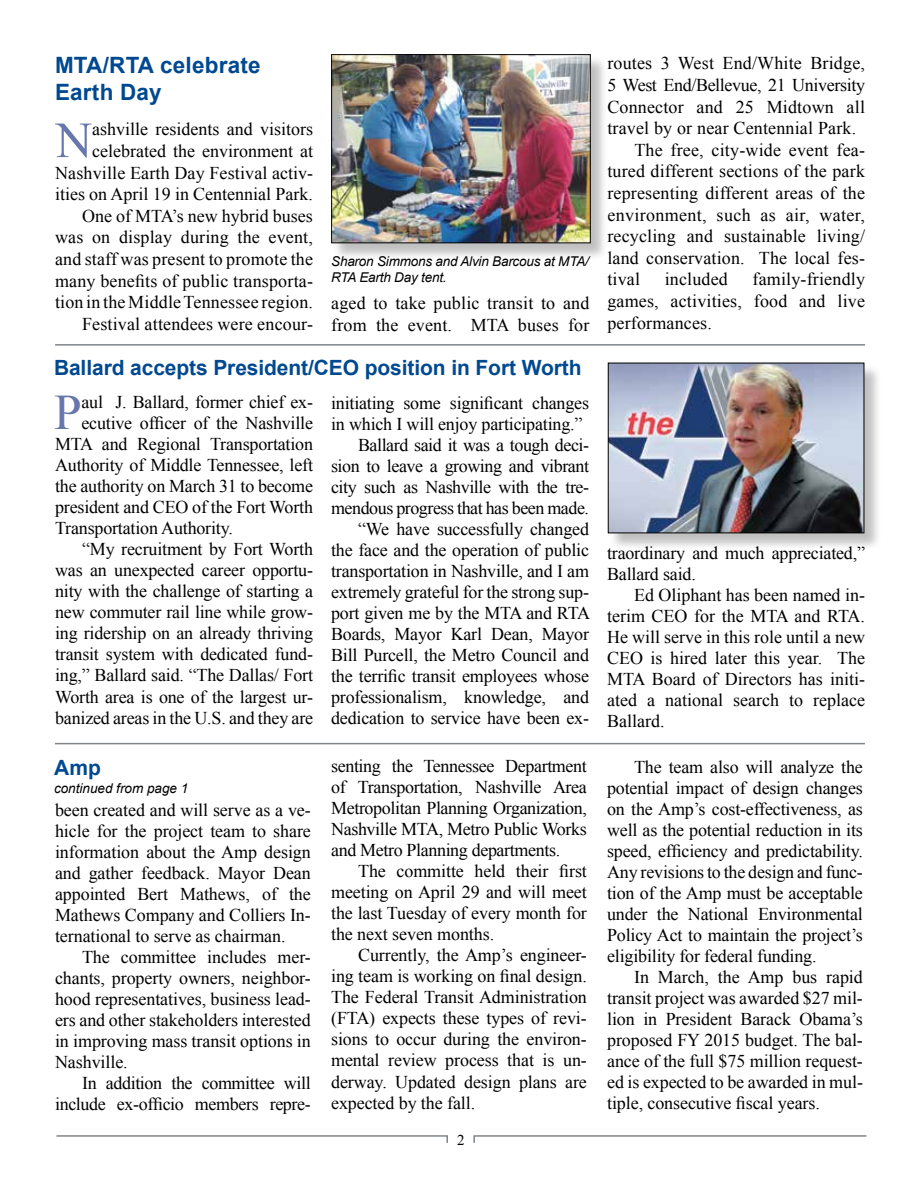
<style>
.page{position:relative;width:918px;height:1188px;background:#fff}
.page>*{position:absolute;margin:0;border:0;box-sizing:border-box;transform-origin:0 0}
.t1{font:50.55px "Times New Roman";color:#6877ab}
.t2{font:49.65px "Times New Roman";color:#6877ab}
.t3{font:700 22.5px/27px "Arial";letter-spacing:.01em;color:#004990}
.t4{font:700 21px "Arial";letter-spacing:-.005em;color:#004990}
.t5{font:18px/21px "Times New Roman";letter-spacing:-.01em;color:#000;text-align:justify}
.t6{font:18px/21.6px "Times New Roman";letter-spacing:.01em;color:#000;text-align:right}
.t7{font:18px "Times New Roman";letter-spacing:.02em;color:#000}
.t8{font:15px "Times New Roman";color:#000}
.t9{font:italic 13.5px/16.2px "Arial";letter-spacing:-.015em;color:#000}
</style>
<div class="page">
<svg style="left:56px;top:1135px;width:392px;height:8px"></svg>
<svg style="left:473px;top:1135px;width:394px;height:8px"></svg>
<hr style="left:55px;top:344px;width:810px;height:2px;background:#80858a">
<hr style="left:55px;top:743px;width:810px;height:1px;background:#80858a">
<div style="left:333px;top:56px;width:275px;height:205px;background:#000;opacity:.25"></div>
<img style="left:333px;top:56px;width:256px;height:185px">
<div style="left:331px;top:54px;width:260px;height:189px;border:1px solid #000"></div>
<div style="left:609px;top:364px;width:273px;height:187px;background:#000;opacity:.25"></div>
<img style="left:610px;top:365px;width:252px;height:166px">
<div style="left:608px;top:363px;width:256px;height:170px;border:1px solid #000"></div>
<p class="t3" style="left:55px;top:53px;width:207px">MTA/RTA celebrate<br>Earth Day</p>
<h1 class="t1" style="left:56px;top:106px;width:38px">N</h1>
<p class="t6" style="left:55px;top:118px;width:260px">ashville residents and visitors celebrated the environment at Nashville Earth Day Festival activ&shy;ities on April 19 in Centennial Park.<br>One of MTA’s new hybrid buses was on display during the event, and staff was present to promote the many benefits of public transporta&shy;tion in the Middle Tennessee region.<br>Festival attendees were encour-</p>
<p class="t9" style="left:331px;top:253px;width:259px">Sharon Simmons and Alvin Barcous at MTA/<br>RTA Earth Day tent.</p>
<p class="t6" style="left:331px;top:292px;width:260px;text-align:left">aged to take public transit to and from the event. MTA buses for</p>
<p class="t4" style="left:54px;top:353px;width:529px">Ballard accepts President/CEO position in Fort Worth</p>
<h2 class="t2" style="left:54px;top:379px;width:29px">P</h2>
<p class="t5" style="left:81px;top:392px;width:233px">aul J. Ballard, former chief ex-</p>
<p class="t5" style="left:81px;top:413px;width:233px">ecutive officer of the Nashville</p>
<p class="t5" style="left:55px;top:434px;width:260px">MTA and Regional Transportation</p>
<p class="t5" style="left:55px;top:455px;width:260px">Authority of Middle Tennessee, left</p>
<p class="t5" style="left:55px;top:476px;width:260px">the authority on March 31 to become</p>
<p class="t5" style="left:55px;top:497px;width:260px">president and CEO of the Fort Worth</p>
<p class="t5" style="left:55px;top:518px;width:179px">Transportation Authority.</p>
<p class="t5" style="left:82px;top:539px;width:233px">“My recruitment by Fort Worth</p>
<p class="t5" style="left:55px;top:560px;width:260px">was an unexpected career opportu-</p>
<p class="t5" style="left:55px;top:581px;width:260px">nity with the challenge of starting a</p>
<p class="t5" style="left:55px;top:602px;width:260px">new commuter rail line while grow-</p>
<p class="t5" style="left:55px;top:623px;width:260px">ing ridership on an already thriving</p>
<p class="t5" style="left:55px;top:644px;width:260px">transit system with dedicated fund-</p>
<p class="t5" style="left:55px;top:665px;width:260px">ing,” Ballard said. “The Dallas/ Fort</p>
<p class="t5" style="left:55px;top:686px;width:259px">Worth area is one of the largest ur-</p>
<p class="t5" style="left:55px;top:707px;width:260px">banized areas in the U.S. and they are</p>
<p class="t4" style="left:54px;top:754px;width:49px">Amp</p>
<p class="t9" style="left:54px;top:780px;width:136px">continued from page 1</p>
<p class="t5" style="left:55px;top:799px;width:257px">been created and will serve as a ve&shy;hicle for the project team to share information about the Amp design and gather feedback. Mayor Dean appointed Bert Mathews, of the Mathews Company and Colliers In&shy;ternational to serve as chairman.</p>
<p class="t5" style="left:55px;top:946px;width:257px;text-indent:27px">The committee includes mer&shy;chants, property owners, neighbor&shy;hood representatives, business lead&shy;ers and other stakeholders interested in improving mass transit options in Nashville.</p>
<p class="t5" style="left:55px;top:1072px;width:257px;text-align:right">In addition the committee will include ex-officio members repre-</p>
<p class="t5" style="left:331px;top:392px;width:260px">initiating some significant changes</p>
<p class="t5" style="left:331px;top:413px;width:253px">in which I will enjoy participating.”</p>
<p class="t5" style="left:358px;top:434px;width:233px">Ballard said it was a tough deci-</p>
<p class="t5" style="left:331px;top:455px;width:259px">sion to leave a growing and vibrant</p>
<p class="t5" style="left:331px;top:476px;width:260px">city such as Nashville with the tre-</p>
<p class="t5" style="left:331px;top:497px;width:260px">mendous progress that has been made.</p>
<p class="t5" style="left:358px;top:518px;width:233px">“We have successfully changed</p>
<p class="t5" style="left:331px;top:539px;width:260px">the face and the operation of public</p>
<p class="t5" style="left:331px;top:560px;width:260px">transportation in Nashville, and I am</p>
<p class="t5" style="left:331px;top:581px;width:260px">extremely grateful for the strong sup-</p>
<p class="t5" style="left:331px;top:602px;width:260px">port given me by the MTA and RTA</p>
<p class="t5" style="left:331px;top:623px;width:260px">Boards, Mayor Karl Dean, Mayor</p>
<p class="t5" style="left:331px;top:644px;width:260px">Bill Purcell, the Metro Council and</p>
<p class="t5" style="left:331px;top:665px;width:260px">the terrific transit employees whose</p>
<p class="t5" style="left:331px;top:686px;width:260px">professionalism, knowledge, and</p>
<p class="t5" style="left:331px;top:707px;width:260px">dedication to service have been ex-</p>
<p class="t5" style="left:331px;top:756px;width:257px">senting the Tennessee Department of Transportation, Nashville Area Metropolitan Planning Organization, Nashville MTA, Metro Public Works and Metro Planning departments.</p>
<p class="t5" style="left:331px;top:861px;width:257px;text-indent:27px">The committe held their first meeting on April 29 and will meet the last Tuesday of every month for the next seven months.</p>
<p class="t5" style="left:331px;top:945px;width:257px;text-indent:27px">Currently, the Amp’s engineer&shy;ing team is working on final design.<br>The Federal Transit Administration (FTA) expects these types of revi&shy;sions to occur during the environ&shy;mental review process that is un&shy;derway. Updated design plans are expected by the fall.</p>
<p class="t8" style="left:457px;top:1130px;width:9px">2</p>
<p class="t6" style="left:607px;top:52px;width:259px">routes 3 West End/White Bridge,</p>
<p class="t5" style="left:607px;top:74px;width:259px">5 West End/Bellevue, 21 University</p>
<p class="t6" style="left:607px;top:96px;width:259px">Connector and 25 Midtown all</p>
<p class="t6" style="left:607px;top:117px;width:250px">travel by or near Centennial Park.</p>
<p class="t6" style="left:634px;top:139px;width:232px">The free, city-wide event fea-</p>
<p class="t6" style="left:607px;top:160px;width:259px">tured different sections of the park</p>
<p class="t6" style="left:607px;top:182px;width:259px">representing different areas of the</p>
<p class="t7" style="left:607px;top:203px;width:259px">environment, such as air, water,</p>
<p class="t6" style="left:607px;top:225px;width:259px">recycling and sustainable living/</p>
<p class="t6" style="left:607px;top:247px;width:259px">land conservation. The local fes-</p>
<p class="t5" style="left:607px;top:269px;width:34px">tival</p>
<p class="t6" style="left:665px;top:268px;width:65px">included</p>
<p class="t5" style="left:607px;top:268px;width:259px;line-height:21.6px;text-indent:145px">family-friendly games, activities, food and live performances.</p>
<p class="t5" style="left:607px;top:543px;width:260px">traordinary and much appreciated,”<br>Ballard said.</p>
<p class="t5" style="left:607px;top:585px;width:260px;text-indent:27px">Ed Oliphant has been named in&shy;terim CEO for the MTA and RTA.<br>He will serve in this role until a new CEO is hired later this year. The MTA Board of Directors has initi&shy;ated a national search to replace Ballard.</p>
<p class="t5" style="left:607px;top:756px;width:257px;text-indent:27px">The team also will analyze the potential impact of design changes on the Amp’s cost-effectiveness, as well as the potential reduction in its speed, efficiency and predictability.<br>Any revisions to the design and func&shy;tion of the Amp must be acceptable under the National Environmental Policy Act to maintain the project’s eligibility for federal funding.</p>
<p class="t5" style="left:607px;top:966px;width:257px;text-indent:27px">In March, the Amp bus rapid transit project was awarded $27 mil&shy;lion in President Barack Obama’s proposed FY 2015 budget. The bal&shy;ance of the full $75 million request&shy;ed is expected to be awarded in mul&shy;tiple, consecutive fiscal years.</p>
</div>
